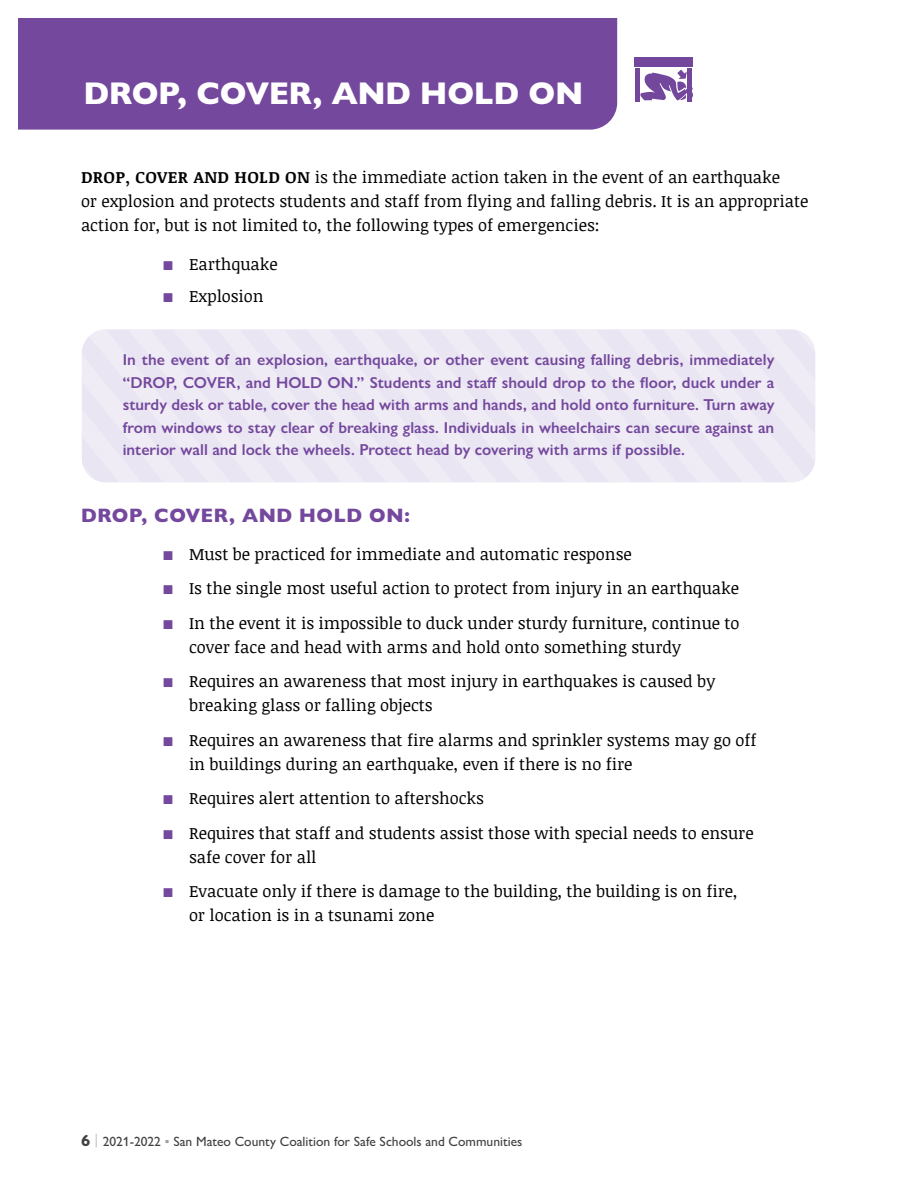
<style>
.page{position:relative;width:918px;height:1188px;background:#fff}
.page>*{position:absolute;margin:0;border:0;box-sizing:border-box;transform-origin:0 0}
.t1{font:800 31.5px "Gill Sans Nova";color:#fff}
.drop_hed_left{font:800 19.5px "Gill Sans Nova";letter-spacing:.03em;color:#74489d}
.t2{font:16.5px/24px "Noticia Text";color:#000}
.t3{font:600 15.9px/22.5px "Gill Sans Nova";color:#74489d;text-align:justify}
.t4{font:500 13.5px "Gill Sans Nova";color:#414042}
.s1{font-weight:700}
.s2{color:#74489d}
.s3{font-weight:700;font-size:16.2px}
.s4{font-weight:300;font-size:15px;color:#9d9fa2}
.s5{color:#9d9fa2}
</style>
<div class="page">
<div style="left:18px;top:18px;width:599px;height:112px;background:#74489d"></div>
<div style="left:634px;top:57px;width:59px;height:10px;background:#73489c"></div>
<div style="left:635px;top:68px;width:5px;height:34px;background:#73489c"></div>
<hr style="left:688px;top:68px;width:4px;height:34px;background:#73489c">
<svg style="left:640px;top:70px;width:53px;height:31px"></svg>
<div style="left:82px;top:329px;width:159px;height:153px;background:#edeaf4"></div>
<div style="left:241px;top:329px;width:44px;height:153px;background:#edeaf4"></div>
<div style="left:285px;top:329px;width:45px;height:153px;background:#edeaf4"></div>
<div style="left:330px;top:329px;width:44px;height:153px;background:#edeaf4"></div>
<div style="left:374px;top:329px;width:45px;height:153px;background:#edeaf4"></div>
<div style="left:419px;top:329px;width:44px;height:153px;background:#edeaf4"></div>
<div style="left:463px;top:329px;width:45px;height:153px;background:#edeaf4"></div>
<div style="left:508px;top:329px;width:307px;height:153px;background:#edeaf4"></div>
<div style="left:552px;top:329px;width:263px;height:121px;background:#edeaf4"></div>
<h1 class="t1" style="left:84px;top:74px;width:501px">DROP, COVER, AND HOLD ON</h1>
<p class="t2" style="left:81px;top:165px;width:729px"><span class="s1">DROP, COVER AND HOLD ON</span> is the immediate action taken in the event of an earthquake<br>or explosion and protects students and staff from flying and falling debris. It is an appropriate action for, but is not limited to, the following types of emergencies:</p>
<p class="t2" style="left:162px;top:252px;width:117px"><span class="s2">■</span> Earthquake</p>
<p class="t2" style="left:162px;top:284px;width:103px"><span class="s2">■</span> Explosion</p>
<p class="t3" style="left:123px;top:348px;width:653px">In the event of an explosion, earthquake, or other event causing falling debris, immediately “DROP, COVER, and HOLD ON.” Students and staff should drop to the floor, duck under a sturdy desk or table, cover the head with arms and hands, and hold onto furniture. Turn away from windows to stay clear of breaking glass. Individuals in wheelchairs can secure against an interior wall and lock the wheels. Protect head by covering with arms if possible.</p>
<p class="drop_hed_left" style="left:81px;top:504px;width:330px">DROP, COVER, AND HOLD ON:</p>
<p class="t2" style="left:162px;top:542px;width:471px"><span class="s2">■</span> Must be practiced for immediate and automatic response</p>
<p class="t2" style="left:162px;top:576px;width:579px"><span class="s2">■</span> Is the single most useful action to protect from injury in an earthquake</p>
<p class="t2" style="left:189px;top:611px;width:552px;text-indent:-27px"><span class="s2">■</span> In the event it is impossible to duck under sturdy furniture, continue to cover face and head with arms and hold onto something sturdy</p>
<p class="t2" style="left:189px;top:669px;width:528px;text-indent:-27px"><span class="s2">■</span> Requires an awareness that most injury in earthquakes is caused by breaking glass or falling objects</p>
<p class="t2" style="left:189px;top:728px;width:569px;text-indent:-27px"><span class="s2">■</span> Requires an awareness that fire alarms and sprinkler systems may go off in buildings during an earthquake, even if there is no fire</p>
<p class="t2" style="left:162px;top:786px;width:324px"><span class="s2">■</span> Requires alert attention to aftershocks</p>
<p class="t2" style="left:189px;top:821px;width:566px;text-indent:-27px"><span class="s2">■</span> Requires that staff and students assist those with special needs to ensure safe cover for all</p>
<p class="t2" style="left:189px;top:879px;width:550px;text-indent:-27px"><span class="s2">■</span> Evacuate only if there is damage to the building, the building is on fire, or location is in a tsunami zone</p>
<p class="t4" style="left:81px;top:1133px;width:443px"><span class="s3">6</span> <span class="s4">|</span> 2021-2022 <span class="s5">▪</span> San Mateo County Coalition for Safe Schools and Communities</p>
</div>
